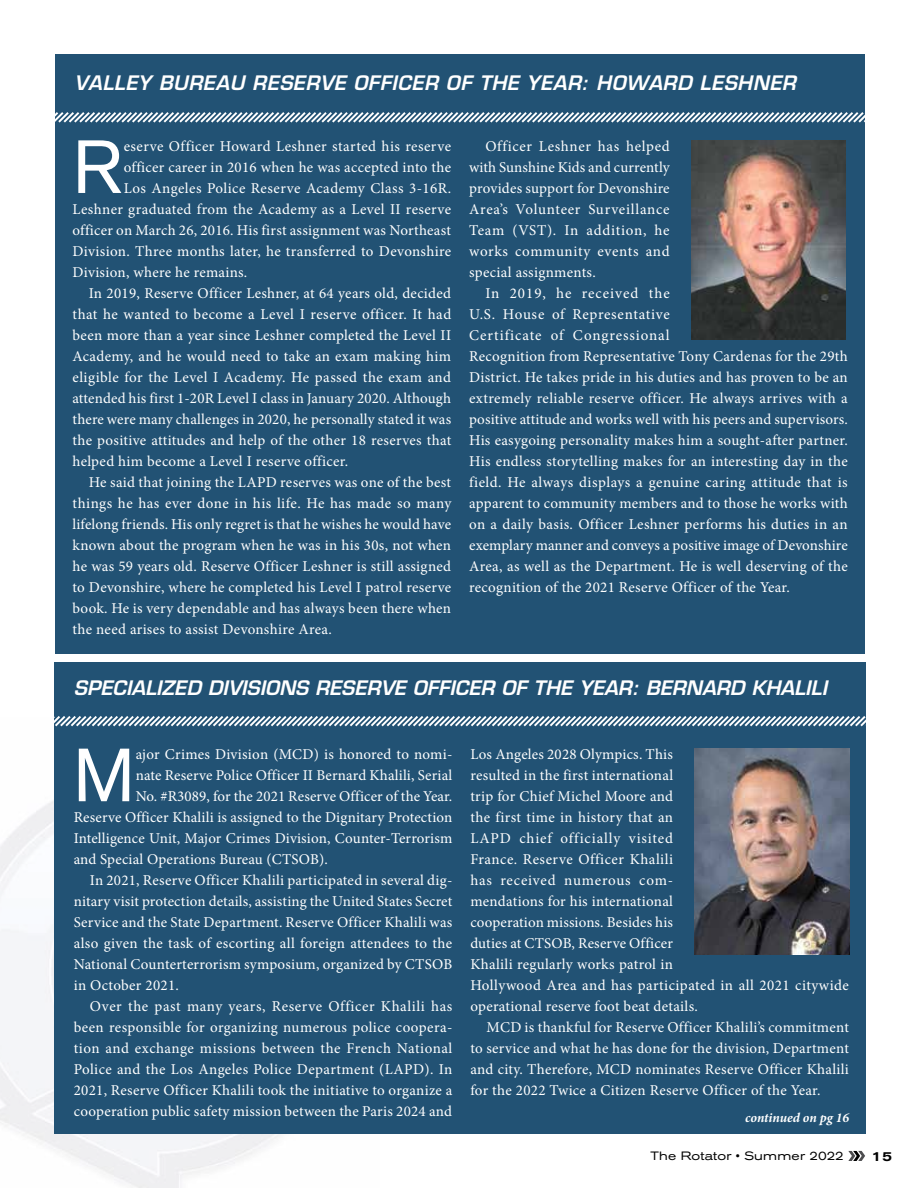
<style>
.page{position:relative;width:918px;height:1188px;background:#fff}
.page>*{position:absolute;margin:0;border:0;box-sizing:border-box;transform-origin:0 0}
.t1{font:74.55px "Akzidenz Grotesk BE";color:#fff}
.t2{font:italic 600 19.5px "Eurostile LT Std";color:#fff}
.t3{font:italic 600 19.5px "Eurostile LT Std";letter-spacing:.025em;color:#fff}
.t4{font:15px/21px "Minion Pro";letter-spacing:.02em;color:#fff;text-align:justify}
.t5{font:15px "Minion Pro";letter-spacing:.04em;color:#fff}
.t6{font:italic 700 13.5px "Minion Pro";letter-spacing:-.005em;color:#fff}
.t7{font:500 expanded 13.5px "Akzidenz Grotesk BE";color:#000}
.t8{font:expanded 12px "Akzidenz Grotesk BE";letter-spacing:.015em;color:#000}
</style>
<div class="page">
<svg style="left:848px;top:1151px;width:17px;height:10px"></svg>
<div style="left:55px;top:54px;width:810px;height:599px;background:#225274"></div>
<svg style="left:55px;top:112px;width:810px;height:11px"></svg>
<img style="left:691px;top:140px;width:155px;height:199px">
<div style="left:54px;top:662px;width:811px;height:472px;background:#225274"></div>
<svg style="left:54px;top:716px;width:811px;height:11px"></svg>
<img style="left:695px;top:748px;width:154px;height:207px">
<h2 class="t3" style="left:74px;top:70px;width:723px">VALLEY BUREAU RESERVE OFFICER OF THE YEAR: HOWARD LESHNER</h2>
<h1 class="t1" style="left:73px;top:123px;width:51px">R</h1>
<p class="t4" style="left:124px;top:136px;width:329px">eserve Officer Howard Leshner started his reserve</p>
<p class="t4" style="left:124px;top:157px;width:329px">officer career in 2016 when he was accepted into the</p>
<p class="t4" style="left:124px;top:178px;width:329px">Los Angeles Police Reserve Academy Class 3-16R.</p>
<p class="t4" style="left:73px;top:199px;width:380px">Leshner graduated from the Academy as a Level II reserve</p>
<p class="t4" style="left:73px;top:220px;width:380px">officer on March 26, 2016. His first assignment was Northeast</p>
<p class="t4" style="left:73px;top:241px;width:380px">Division. Three months later, he transferred to Devonshire</p>
<p class="t4" style="left:73px;top:262px;width:176px">Division, where he remains.</p>
<p class="t4" style="left:89px;top:283px;width:364px">In 2019, Reserve Officer Leshner, at 64 years old, decided</p>
<p class="t4" style="left:73px;top:304px;width:380px">that he wanted to become a Level I reserve officer. It had</p>
<p class="t4" style="left:73px;top:325px;width:380px">been more than a year since Leshner completed the Level II</p>
<p class="t4" style="left:73px;top:346px;width:380px">Academy, and he would need to take an exam making him</p>
<p class="t4" style="left:73px;top:367px;width:380px">eligible for the Level I Academy. He passed the exam and</p>
<p class="t4" style="left:73px;top:388px;width:380px">attended his first 1-20R Level I class in January 2020. Although</p>
<p class="t4" style="left:73px;top:409px;width:380px">there were many challenges in 2020, he personally stated it was</p>
<p class="t4" style="left:73px;top:430px;width:380px">the positive attitudes and help of the other 18 reserves that</p>
<p class="t4" style="left:73px;top:451px;width:277px">helped him become a Level I reserve officer.</p>
<p class="t4" style="left:89px;top:472px;width:364px">He said that joining the LAPD reserves was one of the best</p>
<p class="t4" style="left:73px;top:493px;width:380px">things he has ever done in his life. He has made so many</p>
<p class="t4" style="left:73px;top:514px;width:380px">lifelong friends. His only regret is that he wishes he would have</p>
<p class="t4" style="left:73px;top:535px;width:380px">known about the program when he was in his 30s, not when</p>
<p class="t4" style="left:73px;top:556px;width:380px">he was 59 years old. Reserve Officer Leshner is still assigned</p>
<p class="t4" style="left:73px;top:577px;width:380px">to Devonshire, where he completed his Level I patrol reserve</p>
<p class="t4" style="left:73px;top:598px;width:380px">book. He is very dependable and has always been there when</p>
<p class="t4" style="left:73px;top:619px;width:261px">the need arises to assist Devonshire Area.</p>
<p class="t4" style="left:469px;top:136px;width:202px;text-indent:16px">Officer Leshner has helped with Sunshine Kids and currently provides support for Devonshire Area’s Volunteer Surveillance Team (VST). In addition, he works community events and special assignments.</p>
<p class="t4" style="left:469px;top:283px;width:380px;text-align:left;text-indent:16px">In 2019, he received the<br>U.S. House of Representative<br>Certificate of Congressional<br>Recognition from Representative Tony Cardenas for the 29th District. He takes pride in his duties and has proven to be an extremely reliable reserve officer. He always arrives with a positive attitude and works well with his peers and supervisors.<br>His easygoing personality makes him a sought-after partner.<br>His endless storytelling makes for an interesting day in the field. He always displays a genuine caring attitude that is apparent to community members and to those he works with on a daily basis. Officer Leshner performs his duties in an exemplary manner and conveys a positive image of Devonshire Area, as well as the Department. He is well deserving of the recognition of the 2021 Reserve Officer of the Year.</p>
<h2 class="t2" style="left:74px;top:676px;width:755px">SPECIALIZED DIVISIONS RESERVE OFFICER OF THE YEAR: BERNARD KHALILI</h2>
<h1 class="t1" style="left:74px;top:731px;width:62px">M</h1>
<p class="t4" style="left:136px;top:744px;width:318px">ajor Crimes Division (MCD) is honored to nomi-</p>
<p class="t4" style="left:136px;top:765px;width:318px">nate Reserve Police Officer II Bernard Khalili, Serial</p>
<p class="t4" style="left:136px;top:786px;width:318px">No. #R3089, for the 2021 Reserve Officer of the Year.</p>
<p class="t4" style="left:74px;top:807px;width:380px">Reserve Officer Khalili is assigned to the Dignitary Protection</p>
<p class="t4" style="left:74px;top:828px;width:380px">Intelligence Unit, Major Crimes Division, Counter-Terrorism</p>
<p class="t4" style="left:74px;top:849px;width:256px">and Special Operations Bureau (CTSOB).</p>
<p class="t4" style="left:90px;top:870px;width:364px">In 2021, Reserve Officer Khalili participated in several dig-</p>
<p class="t4" style="left:74px;top:891px;width:380px">nitary visit protection details, assisting the United States Secret</p>
<p class="t4" style="left:74px;top:912px;width:380px">Service and the State Department. Reserve Officer Khalili was</p>
<p class="t4" style="left:74px;top:933px;width:380px">also given the task of escorting all foreign attendees to the</p>
<p class="t4" style="left:74px;top:954px;width:380px">National Counterterrorism symposium, organized by CTSOB</p>
<p class="t4" style="left:74px;top:975px;width:107px">in October 2021.</p>
<p class="t5" style="left:90px;top:996px;width:364px">Over the past many years, Reserve Officer Khalili has</p>
<p class="t4" style="left:74px;top:1017px;width:380px">been responsible for organizing numerous police coopera-</p>
<p class="t4" style="left:74px;top:1038px;width:380px">tion and exchange missions between the French National</p>
<p class="t4" style="left:74px;top:1059px;width:380px">Police and the Los Angeles Police Department (LAPD). In</p>
<p class="t4" style="left:74px;top:1080px;width:380px">2021, Reserve Officer Khalili took the initiative to organize a</p>
<p class="t4" style="left:74px;top:1101px;width:380px">cooperation public safety mission between the Paris 2024 and</p>
<p class="t4" style="left:470px;top:744px;width:380px;text-align:left">Los Angeles 2028 Olympics. This<br>resulted in the first international<br>trip for Chief Michel Moore and<br>the first time in history that an<br>LAPD chief officially visited<br>France. Reserve Officer Khalili<br>has received numerous com-<br>mendations for his international<br>cooperation missions. Besides his<br>duties at CTSOB, Reserve Officer<br>Khalili regularly works patrol in<br>Hollywood Area and has participated in all 2021 citywide operational reserve foot beat details.</p>
<p class="t4" style="left:470px;top:1017px;width:380px;text-indent:16px">MCD is thankful for Reserve Officer Khalili’s commitment to service and what he has done for the division, Department and city. Therefore, MCD nominates Reserve Officer Khalili for the 2022 Twice a Citizen Reserve Officer of the Year.</p>
<p class="t6" style="left:745px;top:1108px;width:106px">continued on pg 16</p>
<p class="t8" style="left:650px;top:1149px;width:195px">The Rotator • Summer 2022</p>
<p class="t7" style="left:872px;top:1148px;width:22px">15</p>
</div>
